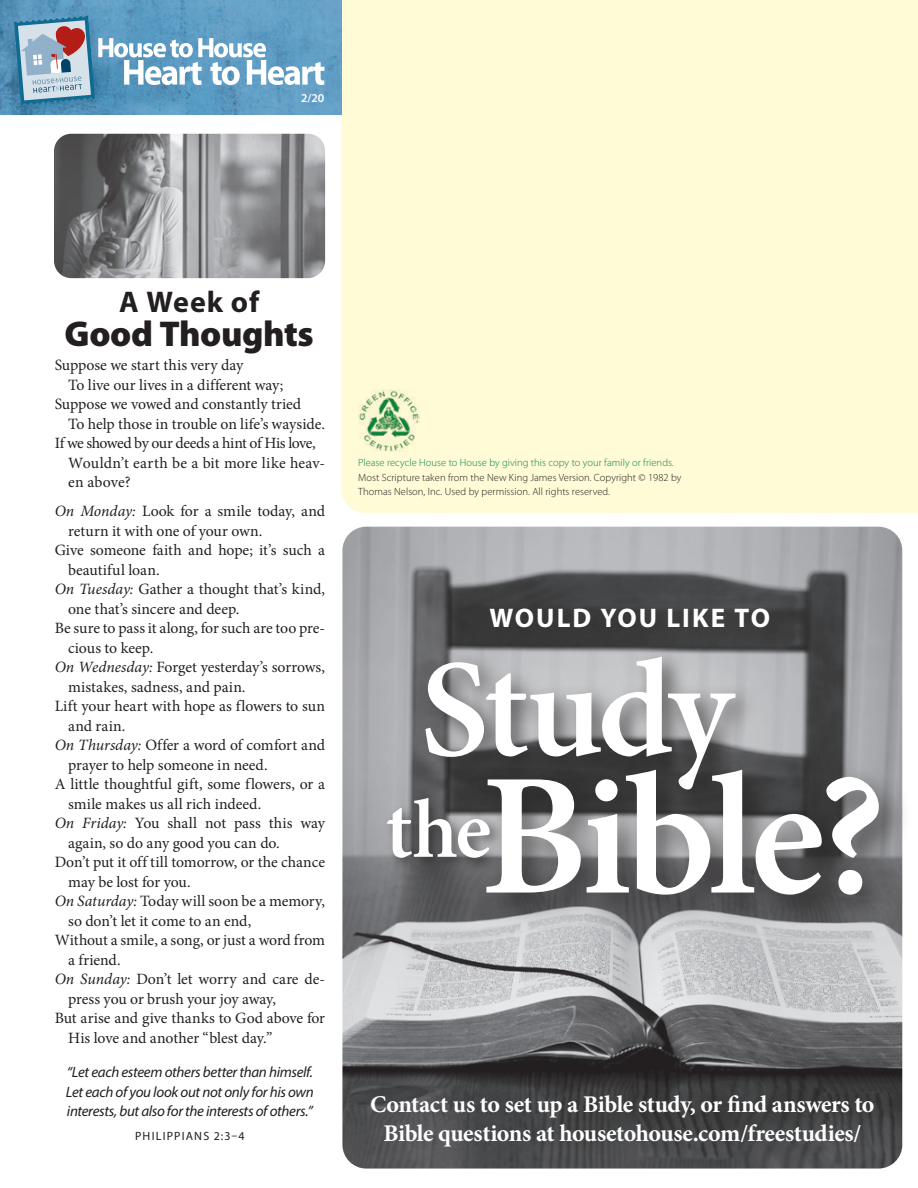
<style>
.page{position:relative;width:918px;height:1188px;background:#fff}
.page>*{position:absolute;margin:0;border:0;box-sizing:border-box;transform-origin:0 0}
.Side_Article_Heading{font:600 174px "Minion Pro";letter-spacing:-.035em;color:#fff}
.Side_Article_Heading-2{font:600 139.2px "Minion Pro";letter-spacing:-.035em;color:#fff}
.Side_Article_Heading-3{font:600 83.55px "Minion Pro";color:#fff}
.Side_Article_Heading-4{font:900 36px "Myriad Pro";letter-spacing:-.015em;color:#231f20}
.Side_Article_Heading-5{font:700 30px "Myriad Pro";letter-spacing:.03em;color:#231f20}
.Side_Article_Heading-6{font:700 27px "Myriad Pro";letter-spacing:.07em;color:#fff}
.Side_Article_Heading-7{font:700 24px/28.5px "Minion Pro";letter-spacing:-.02em;color:#fff;text-align:center}
.Body_Serif{font:15.75px/19.5px "Minion Pro";letter-spacing:-.005em;color:#231f20}
.scripture_1{font:italic 15px/19.5px "Myriad Pro";letter-spacing:-.025em;color:#231f20;text-align:justify}
.scripture_attributio{font:12px "Myriad Pro";letter-spacing:.1em;color:#231f20}
.t1{font:600 12px "Myriad Pro";color:#fff}
.downloads_form{font:300 10.5px/13.5px "Myriad Pro";letter-spacing:.005em;color:#231f20}
.downloads_form-2{font:300 10.5px "Myriad Pro";letter-spacing:.005em;color:#05864b}
.s1{font-style:italic}
</style>
<div class="page">
<img style="left:54px;top:134px;width:271px;height:144px">
<div style="left:341px;top:0;width:577px;height:513px;background:#fffbd6"></div>
<img style="left:358px;top:390px;width:62px;height:62px">
<img style="left:0;top:0;width:341px;height:114px">
<div style="left:11px;top:14px;width:96px;height:103px;background:#00446a;opacity:.17"></div>
<svg style="left:14px;top:16px;width:310px;height:89px;background:#7faac7"></svg>
<img style="left:342px;top:527px;width:560px;height:642px">
<div style="left:416px;top:647px;width:346px;height:169px;background:#231f20;opacity:.68"></div>
<div style="left:382px;top:792px;width:123px;height:81px;background:#231f20;opacity:.68"></div>
<div style="left:475px;top:758px;width:437px;height:170px;background:#231f20;opacity:.68"></div>
<p class="t1" style="left:301px;top:91px;width:25px">2/20</p>
<p class="Side_Article_Heading-5" style="left:119px;top:282px;width:142px">A Week of</p>
<p class="Side_Article_Heading-4" style="left:65px;top:310px;width:251px">Good Thoughts</p>
<p class="Body_Serif" style="left:68px;top:355px;width:217px;text-indent:-14px">Suppose we start this very day<br>To live our lives in a different way;</p>
<p class="Body_Serif" style="left:68px;top:394px;width:258px;text-indent:-14px">Suppose we vowed and constantly tried<br>To help those in trouble on life’s wayside.</p>
<p class="Body_Serif" style="left:68px;top:433px;width:258px;text-indent:-14px">If we showed by our deeds a hint of His love,<br>Wouldn’t earth be a bit more like heav&shy;en above?</p>
<p class="Body_Serif" style="left:68px;top:502px;width:258px;text-indent:-14px"><span class="s1">On Monday:</span> Look for a smile today, and return it with one of your own.</p>
<p class="Body_Serif" style="left:68px;top:541px;width:258px;text-indent:-14px">Give someone faith and hope; it’s such a beautiful loan.</p>
<p class="Body_Serif" style="left:68px;top:580px;width:258px;text-indent:-14px"><span class="s1">On Tuesday:</span> Gather a thought that’s kind, one that’s sincere and deep.</p>
<p class="Body_Serif" style="left:68px;top:619px;width:258px;text-indent:-14px">Be sure to pass it along, for such are too pre&shy;cious to keep.</p>
<p class="Body_Serif" style="left:68px;top:658px;width:258px;text-indent:-14px"><span class="s1">On Wednesday:</span> Forget yesterday’s sorrows, mistakes, sadness, and pain.</p>
<p class="Body_Serif" style="left:68px;top:697px;width:258px;text-indent:-14px">Lift your heart with hope as flowers to sun and rain.</p>
<p class="Body_Serif" style="left:68px;top:736px;width:258px;text-indent:-14px"><span class="s1">On Thursday:</span> Offer a word of comfort and prayer to help someone in need.</p>
<p class="Body_Serif" style="left:68px;top:775px;width:258px;text-indent:-14px">A little thoughtful gift, some flowers, or a smile makes us all rich indeed.</p>
<p class="Body_Serif" style="left:68px;top:814px;width:258px;text-indent:-14px"><span class="s1">On Friday:</span> You shall not pass this way again, so do any good you can do.</p>
<p class="Body_Serif" style="left:68px;top:853px;width:258px;text-indent:-14px">Don’t put it off till tomorrow, or the chance may be lost for you.</p>
<p class="Body_Serif" style="left:68px;top:892px;width:258px;text-indent:-14px"><span class="s1">On Saturday:</span> Today will soon be a memory, so don’t let it come to an end,</p>
<p class="Body_Serif" style="left:68px;top:931px;width:258px;text-indent:-14px">Without a smile, a song, or just a word from a friend.</p>
<p class="Body_Serif" style="left:68px;top:970px;width:258px;text-indent:-14px"><span class="s1">On Sunday:</span> Don’t let worry and care de&shy;press you or brush your joy away,</p>
<p class="Body_Serif" style="left:68px;top:1009px;width:258px;text-indent:-14px">But arise and give thanks to God above for<br>His love and another “blest day.”</p>
<p class="scripture_1" style="left:66px;top:1062px;width:249px">“Let each esteem others better than himself.<br>Let each of you look out not only for his own interests, but also for the interests of others.”</p>
<p class="scripture_attributio" style="left:135px;top:1129px;width:111px">PHILIPPIANS 2:3–4</p>
<p class="downloads_form-2" style="left:358px;top:456px;width:317px">Please recycle House to House by giving this copy to your family or friends.</p>
<p class="downloads_form" style="left:358px;top:471px;width:325px">Most Scripture taken from the New King James Version. Copyright © 1982 by<br>Thomas Nelson, Inc. Used by permission. All rights reserved.</p>
<p class="Side_Article_Heading-6" style="left:489px;top:601px;width:282px">WOULD YOU LIKE TO</p>
<p class="Side_Article_Heading-2" style="left:420px;top:614px;width:314px">Study</p>
<p class="Side_Article_Heading-3" style="left:385px;top:772px;width:107px">the</p>
<p class="Side_Article_Heading" style="left:480px;top:717px;width:407px">Bible?</p>
<p class="Side_Article_Heading-7" style="left:370px;top:1090px;width:506px">Contact us to set up a Bible study, or find answers to<br>Bible questions at housetohouse.com/freestudies/</p>
</div>
